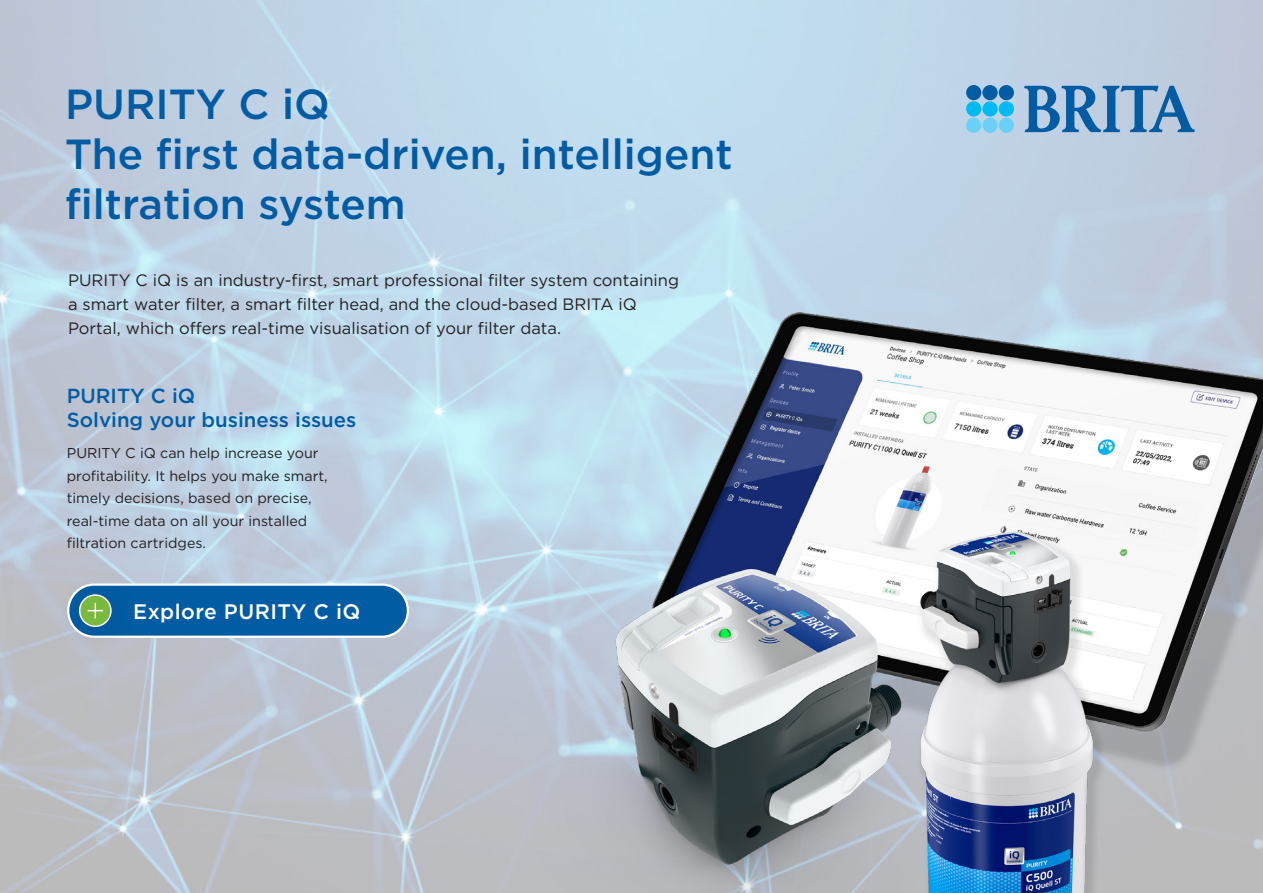
<style>
.page{position:relative;width:1263px;height:893px;background:#fff}
.page>*{position:absolute;margin:0;border:0;box-sizing:border-box;transform-origin:0 0}
.t1{font:500 42px/50.4px "Gotham";color:#015ca3}
.t2{font:500 21px "Gotham";letter-spacing:.02em;color:#fff}
.t3{font:500 20.4px/24px "Gotham";color:#015ca3}
.t4{font:16.5px/24px "Gotham";color:#231f20}
.t5{font:14.25px/22.5px "Gotham";color:#231f20}
</style>
<div class="page">
<img style="left:0;top:0;width:1263px;height:893px">
<div style="left:999px;top:118px;width:15px;height:15px;background:#6bcff6;border-radius:50%"></div>
<div style="left:982px;top:118px;width:16px;height:15px;background:#6bcff6;border-radius:50%"></div>
<div style="left:966px;top:118px;width:15px;height:15px;background:#6bcff6;border-radius:50%"></div>
<div style="left:999px;top:85px;width:15px;height:15px;background:#015ca3;border-radius:50%"></div>
<div style="left:982px;top:85px;width:16px;height:15px;background:#015ca3;border-radius:50%"></div>
<div style="left:966px;top:85px;width:15px;height:15px;background:#015ca3;border-radius:50%"></div>
<div style="left:999px;top:101px;width:15px;height:16px;background:#00baf1;border-radius:50%"></div>
<div style="left:982px;top:101px;width:16px;height:16px;background:#00baf1;border-radius:50%"></div>
<div style="left:966px;top:101px;width:15px;height:16px;background:#00baf1;border-radius:50%"></div>
<svg style="left:1024px;top:86px;width:171px;height:46px;background:#6b9bc5"></svg>
<img style="left:276px;top:190px;width:987px;height:703px">
<div style="left:68px;top:585px;width:340px;height:52px;background:#015ca3;border-radius:26px"></div>
<div style="left:67px;top:583px;width:342px;height:55px;border:2px solid #fff;border-radius:26px"></div>
<div style="left:54px;top:569px;width:88px;height:89px;background:#231f20;opacity:.13"></div>
<div style="left:68px;top:585px;width:60px;height:57px;background:#231f20;opacity:.13"></div>
<div style="left:69px;top:583px;width:57px;height:61px;background:#231f20;opacity:.13"></div>
<svg style="left:88px;top:603px;width:15px;height:15px"></svg>
<h1 class="t1" style="left:65px;top:78px;width:669px">PURITY C iQ<br>The first data-driven, intelligent filtration system</h1>
<p class="t4" style="left:68px;top:267px;width:612px">PURITY C iQ is an industry-first, smart professional filter system containing a smart water filter, a smart filter head, and the cloud-based BRITA iQ<br>Portal, which offers real-time visualisation of your filter data.</p>
<p class="t3" style="left:67px;top:383px;width:291px">PURITY C iQ<br>Solving your business issues</p>
<p class="t5" style="left:67px;top:442px;width:262px">PURITY C iQ can help increase your profitability. It helps you make smart, timely decisions, based on precise, real-time data on all your installed filtration cartridges.</p>
<p class="t2" style="left:133px;top:598px;width:229px">Explore PURITY C iQ</p>
</div>
